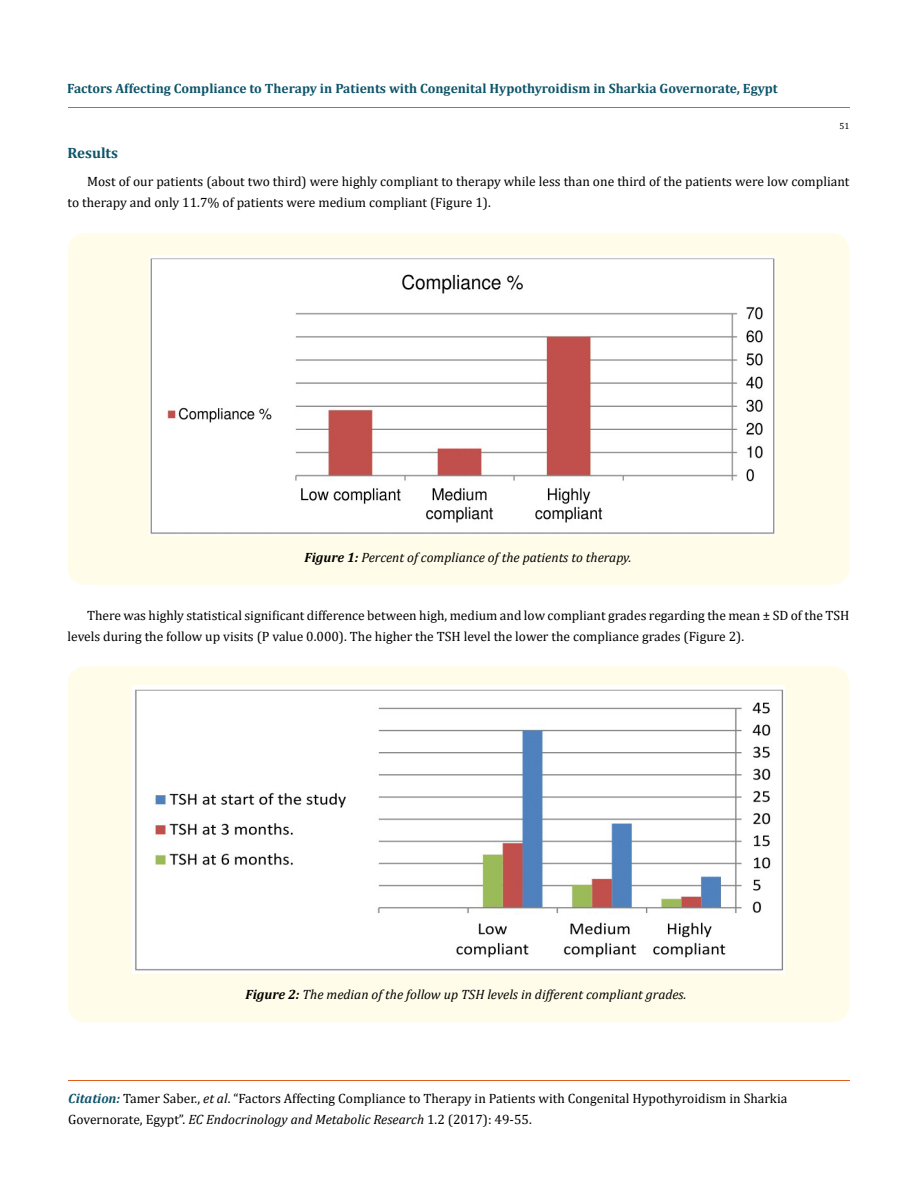
<style>
.page{position:relative;width:917px;height:1190px;background:#fff}
.page>*{position:absolute;margin:0;border:0;box-sizing:border-box;transform-origin:0 0}
.t1{font:700 15px "Cambria";color:#0e546a}
.t2{font:13.5px/21px "Cambria";color:#000}
.t3{font:italic 13.5px "Cambria";color:#000}
.t4{font:700 13.5px "Cambria";color:#0e546a}
.t5{font:9px "Cambria";color:#000}
.s1{font-weight:700}
.s2{font-weight:700;font-style:italic;color:#0e546a}
.s3{font-style:italic}
</style>
<div class="page">
<hr style="left:68px;top:108px;width:781px;height:1px;background:#e05d1a">
<hr style="left:68px;top:1080px;width:781px;height:1px;background:#e05d1a">
<div style="left:68px;top:233px;width:781px;height:352px;background:#fffde9;border-radius:18px"></div>
<img style="left:149px;top:255px;width:626px;height:280px">
<div style="left:68px;top:666px;width:781px;height:356px;background:#fffde9;border-radius:18px"></div>
<img style="left:132px;top:685px;width:652px;height:288px">
<p class="t4" style="left:67px;top:79px;width:712px">Factors Affecting Compliance to Therapy in Patients with Congenital Hypothyroidism in Sharkia Governorate, Egypt</p>
<p class="t5" style="left:839px;top:121px;width:11px">51</p>
<p class="t1" style="left:68px;top:142px;width:52px">Results</p>
<p class="t2" style="left:68px;top:171px;width:783px;text-indent:19px">Most of our patients (about two third) were highly compliant to therapy while less than one third of the patients were low compliant to therapy and only 11.7% of patients were medium compliant (Figure 1).</p>
<p class="t3" style="left:304px;top:548px;width:328px"><span class="s1">Figure 1:</span> Percent of compliance of the patients to therapy.</p>
<p class="t2" style="left:68px;top:604px;width:783px;text-indent:19px">There was highly statistical significant difference between high, medium and low compliant grades regarding the mean ± SD of the TSH levels during the follow up visits (P value 0.000). The higher the TSH level the lower the compliance grades (Figure 2).</p>
<p class="t3" style="left:245px;top:984px;width:442px"><span class="s1">Figure 2:</span> The median of the follow up TSH levels in different compliant grades.</p>
<p class="t2" style="left:68px;top:1087px;width:720px"><span class="s2">Citation:</span> Tamer Saber., <span class="s3">et al</span>. “Factors Affecting Compliance to Therapy in Patients with Congenital Hypothyroidism in Sharkia<br>Governorate, Egypt”. <span class="s3">EC Endocrinology and Metabolic Research</span> 1.2 (2017): 49-55.</p>
</div>
